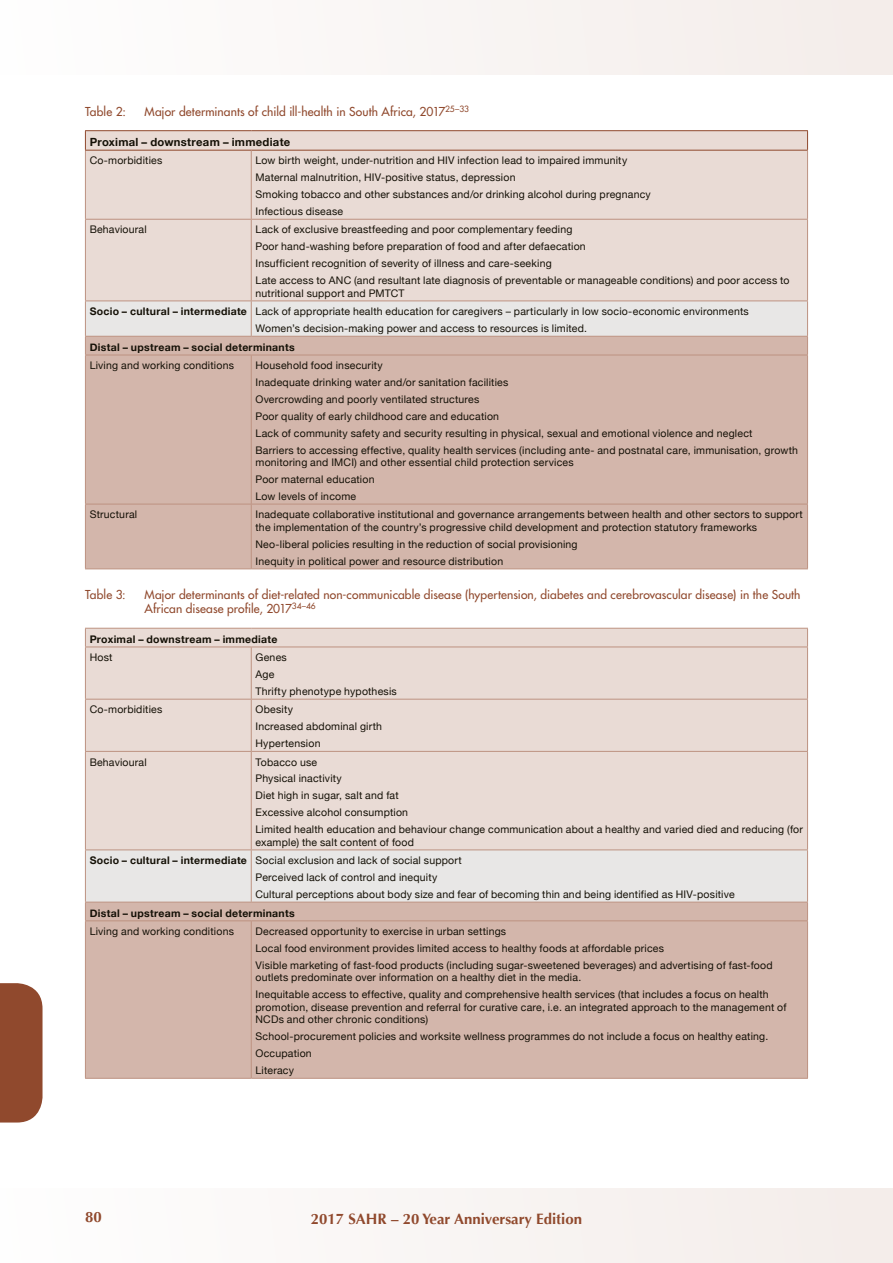
<style>
.page{position:relative;width:893px;height:1263px;background:#fff}
.page>*{position:absolute;margin:0;border:0;box-sizing:border-box;transform-origin:0 0}
.t1{font:700 15px "Optima";color:#90492d}
.t2{font:12px/14.4px "Futura";letter-spacing:.01em;color:#90492d}
.t3{font:700 11.25px "Helvetica Neue";letter-spacing:.025em;color:#141006}
.t4{font:10.5px/16.8px "Helvetica Neue";letter-spacing:.02em;color:#141006}
.t5{font:700 10.5px "Helvetica Neue";letter-spacing:.025em;color:#141006}
.s1{font-weight:700}
</style>
<div class="page">
<div style="left:0;top:1188px;width:893px;height:75px;background:#f9f5f4"></div>
<div style="left:0;top:0;width:893px;height:74px;background:#f9f5f4"></div>
<div style="left:0;top:983px;width:43px;height:139px;background:#90492d"></div>
<div style="left:86px;top:131px;width:721px;height:169px;background:#e9dbd5"></div>
<div style="left:86px;top:356px;width:721px;height:212px;background:#d3b6ab"></div>
<svg style="left:85px;top:131px;width:1px;height:19px"></svg>
<hr style="left:85px;top:130px;width:166px;height:1px;background:#90492d">
<hr style="left:251px;top:130px;width:557px;height:1px;background:#90492d">
<svg style="left:807px;top:131px;width:1px;height:19px"></svg>
<hr style="left:85px;top:151px;width:1px;height:68px;background:#bd9281">
<hr style="left:85px;top:150px;width:166px;height:1px;background:#90492d">
<hr style="left:251px;top:150px;width:557px;height:1px;background:#90492d">
<hr style="left:251px;top:151px;width:1px;height:68px;background:#bd9281">
<hr style="left:807px;top:151px;width:1px;height:68px;background:#bd9281">
<hr style="left:85px;top:220px;width:1px;height:80px;background:#bd9281">
<hr style="left:85px;top:219px;width:166px;height:1px;background:#bd9281">
<hr style="left:251px;top:219px;width:557px;height:1px;background:#bd9281">
<hr style="left:251px;top:220px;width:1px;height:80px;background:#bd9281">
<hr style="left:807px;top:220px;width:1px;height:80px;background:#bd9281">
<hr style="left:85px;top:300px;width:166px;height:1px;background:#bd9281">
<hr style="left:251px;top:300px;width:557px;height:1px;background:#bd9281">
<hr style="left:85px;top:355px;width:1px;height:149px;background:#bd9281">
<hr style="left:85px;top:504px;width:1px;height:64px;background:#bd9281">
<svg style="left:85px;top:301px;width:723px;height:54px;background:#dfd3ce"></svg>
<hr style="left:251px;top:355px;width:1px;height:149px;background:#bd9281">
<hr style="left:807px;top:355px;width:1px;height:149px;background:#bd9281">
<hr style="left:251px;top:504px;width:1px;height:64px;background:#bd9281">
<hr style="left:807px;top:504px;width:1px;height:64px;background:#bd9281">
<hr style="left:85px;top:355px;width:166px;height:1px;background:#bd9281">
<hr style="left:251px;top:355px;width:557px;height:1px;background:#bd9281">
<hr style="left:85px;top:504px;width:166px;height:1px;background:#bd9281">
<hr style="left:251px;top:504px;width:557px;height:1px;background:#bd9281">
<hr style="left:85px;top:568px;width:166px;height:1px;background:#bd9281">
<hr style="left:251px;top:568px;width:557px;height:1px;background:#bd9281">
<div style="left:86px;top:629px;width:721px;height:220px;background:#e9dbd5"></div>
<div style="left:86px;top:921px;width:721px;height:157px;background:#d3b6ab"></div>
<svg style="left:85px;top:629px;width:1px;height:18px"></svg>
<hr style="left:85px;top:628px;width:166px;height:1px;background:#bd9281">
<hr style="left:251px;top:628px;width:557px;height:1px;background:#bd9281">
<svg style="left:807px;top:629px;width:1px;height:18px"></svg>
<hr style="left:85px;top:647px;width:1px;height:52px;background:#bd9281">
<hr style="left:85px;top:699px;width:1px;height:52px;background:#bd9281">
<hr style="left:85px;top:752px;width:1px;height:97px;background:#bd9281">
<hr style="left:85px;top:647px;width:166px;height:1px;background:#bd9281">
<hr style="left:251px;top:647px;width:557px;height:1px;background:#bd9281">
<hr style="left:251px;top:647px;width:1px;height:52px;background:#bd9281">
<hr style="left:807px;top:647px;width:1px;height:52px;background:#bd9281">
<hr style="left:251px;top:699px;width:1px;height:52px;background:#bd9281">
<hr style="left:807px;top:699px;width:1px;height:52px;background:#bd9281">
<hr style="left:251px;top:752px;width:1px;height:97px;background:#bd9281">
<hr style="left:807px;top:752px;width:1px;height:97px;background:#bd9281">
<hr style="left:85px;top:699px;width:166px;height:1px;background:#bd9281">
<hr style="left:251px;top:699px;width:557px;height:1px;background:#bd9281">
<hr style="left:85px;top:751px;width:166px;height:1px;background:#bd9281">
<hr style="left:251px;top:751px;width:557px;height:1px;background:#bd9281">
<hr style="left:85px;top:849px;width:166px;height:1px;background:#bd9281">
<hr style="left:251px;top:849px;width:557px;height:1px;background:#bd9281">
<hr style="left:85px;top:921px;width:1px;height:157px;background:#bd9281">
<svg style="left:85px;top:850px;width:723px;height:70px;background:#e1d8d4"></svg>
<hr style="left:251px;top:921px;width:1px;height:157px;background:#bd9281">
<hr style="left:807px;top:921px;width:1px;height:157px;background:#bd9281">
<hr style="left:85px;top:920px;width:166px;height:1px;background:#bd9281">
<hr style="left:251px;top:920px;width:557px;height:1px;background:#bd9281">
<hr style="left:85px;top:1078px;width:166px;height:1px;background:#bd9281">
<hr style="left:251px;top:1078px;width:557px;height:1px;background:#bd9281">
<p class="t2" style="left:85px;top:104px;width:42px">Table 2:</p>
<p class="t2" style="left:145px;top:104px;width:326px">Major determinants of child ill-health in South Africa, 2017<sup>25–33</sup></p>
<p class="t3" style="left:90px;top:135px;width:202px">Proximal – downstream – immediate</p>
<p class="t4" style="left:90px;top:152px;width:74px">Co-morbidities</p>
<p class="t4" style="left:255px;top:152px;width:397px">Low birth weight, under-nutrition and HIV infection lead to impaired immunity Maternal malnutrition, HIV-positive status, depression<br>Smoking tobacco and other substances and/or drinking alcohol during pregnancy Infectious disease</p>
<p class="t4" style="left:90px;top:221px;width:59px">Behavioural</p>
<p class="t4" style="left:255px;top:221px;width:535px">Lack of exclusive breastfeeding and poor complementary feeding<br>Poor hand-washing before preparation of food and after defaecation<br>Insufficient recognition of severity of illness and care-seeking<br>Late access to ANC (and resultant late diagnosis of preventable or manageable conditions) and poor access to</p>
<p class="t4" style="left:90px;top:284px;width:661px;line-height:18.5px;text-indent:166px">nutritional support and PMTCT<br><span class="s1">Socio – cultural – intermediate</span> Lack of appropriate health education for caregivers – particularly in low socio-economic environments</p>
<p class="t4" style="left:255px;top:320px;width:333px">Women’s decision-making power and access to resources is limited.</p>
<p class="t5" style="left:90px;top:340px;width:207px">Distal – upstream – social determinants</p>
<p class="t4" style="left:90px;top:357px;width:146px">Living and working conditions</p>
<p class="t4" style="left:255px;top:357px;width:544px">Household food insecurity<br>Inadequate drinking water and/or sanitation facilities<br>Overcrowding and poorly ventilated structures<br>Poor quality of early childhood care and education<br>Lack of community safety and security resulting in physical, sexual and emotional violence and neglect<br>Barriers to accessing effective, quality health services (including ante- and postnatal care, immunisation, growth</p>
<p class="t4" style="left:255px;top:454px;width:320px">monitoring and IMCI) and other essential child protection services<br>Poor maternal education<br>Low levels of income</p>
<p class="t4" style="left:90px;top:506px;width:49px">Structural</p>
<p class="t4" style="left:255px;top:508px;width:549px;line-height:12.6px">Inadequate collaborative institutional and governance arrangements between health and other sectors to support the implementation of the country’s progressive child development and protection statutory frameworks</p>
<p class="t4" style="left:255px;top:535px;width:324px">Neo-liberal policies resulting in the reduction of social provisioning<br>Inequity in political power and resource distribution</p>
<p class="t2" style="left:85px;top:587px;width:42px">Table 3:</p>
<p class="t2" style="left:145px;top:587px;width:657px">Major determinants of diet-related non-communicable disease (hypertension, diabetes and cerebrovascular disease) in the South<br>African disease profile, 2017<sup>34–46</sup></p>
<p class="t5" style="left:90px;top:632px;width:189px">Proximal – downstream – immediate</p>
<p class="t4" style="left:90px;top:649px;width:24px">Host</p>
<p class="t4" style="left:255px;top:649px;width:143px">Genes<br>Age<br>Thrifty phenotype hypothesis</p>
<p class="t4" style="left:90px;top:701px;width:74px">Co-morbidities</p>
<p class="t4" style="left:255px;top:701px;width:128px">Obesity<br>Increased abdominal girth<br>Hypertension</p>
<p class="t4" style="left:90px;top:753px;width:59px">Behavioural</p>
<p class="t4" style="left:255px;top:753px;width:549px">Tobacco use<br>Physical inactivity<br>Diet high in sugar, salt and fat<br>Excessive alcohol consumption<br>Limited health education and behaviour change communication about a healthy and varied died and reducing (for</p>
<p class="t4" style="left:90px;top:832px;width:374px;line-height:18.5px;text-indent:166px">example) the salt content of food<br><span class="s1">Socio – cultural – intermediate</span> Social exclusion and lack of social support</p>
<p class="t4" style="left:255px;top:869px;width:481px">Perceived lack of control and inequity<br>Cultural perceptions about body size and fear of becoming thin and being identified as HIV-positive</p>
<p class="t5" style="left:90px;top:906px;width:207px">Distal – upstream – social determinants</p>
<p class="t4" style="left:90px;top:923px;width:146px">Living and working conditions</p>
<p class="t4" style="left:255px;top:923px;width:519px">Decreased opportunity to exercise in urban settings<br>Local food environment provides limited access to healthy foods at affordable prices<br>Visible marketing of fast-food products (including sugar-sweetened beverages) and advertising of fast-food</p>
<p class="t4" style="left:255px;top:969px;width:515px">outlets predominate over information on a healthy diet in the media.<br>Inequitable access to effective, quality and comprehensive health services (that includes a focus on health</p>
<p class="t4" style="left:255px;top:1001px;width:532px;line-height:12.6px">promotion, disease prevention and referral for curative care, i.e. an integrated approach to the management of<br>NCDs and other chronic conditions)</p>
<p class="t4" style="left:255px;top:1028px;width:514px">School-procurement policies and worksite wellness programmes do not include a focus on healthy eating.<br>Occupation<br>Literacy</p>
<h1 class="t1" style="left:85px;top:1208px;width:18px">80</h1>
<h1 class="t1" style="left:311px;top:1210px;width:273px">2017 SAHR – 20 Year Anniversary Edition</h1>
</div>
